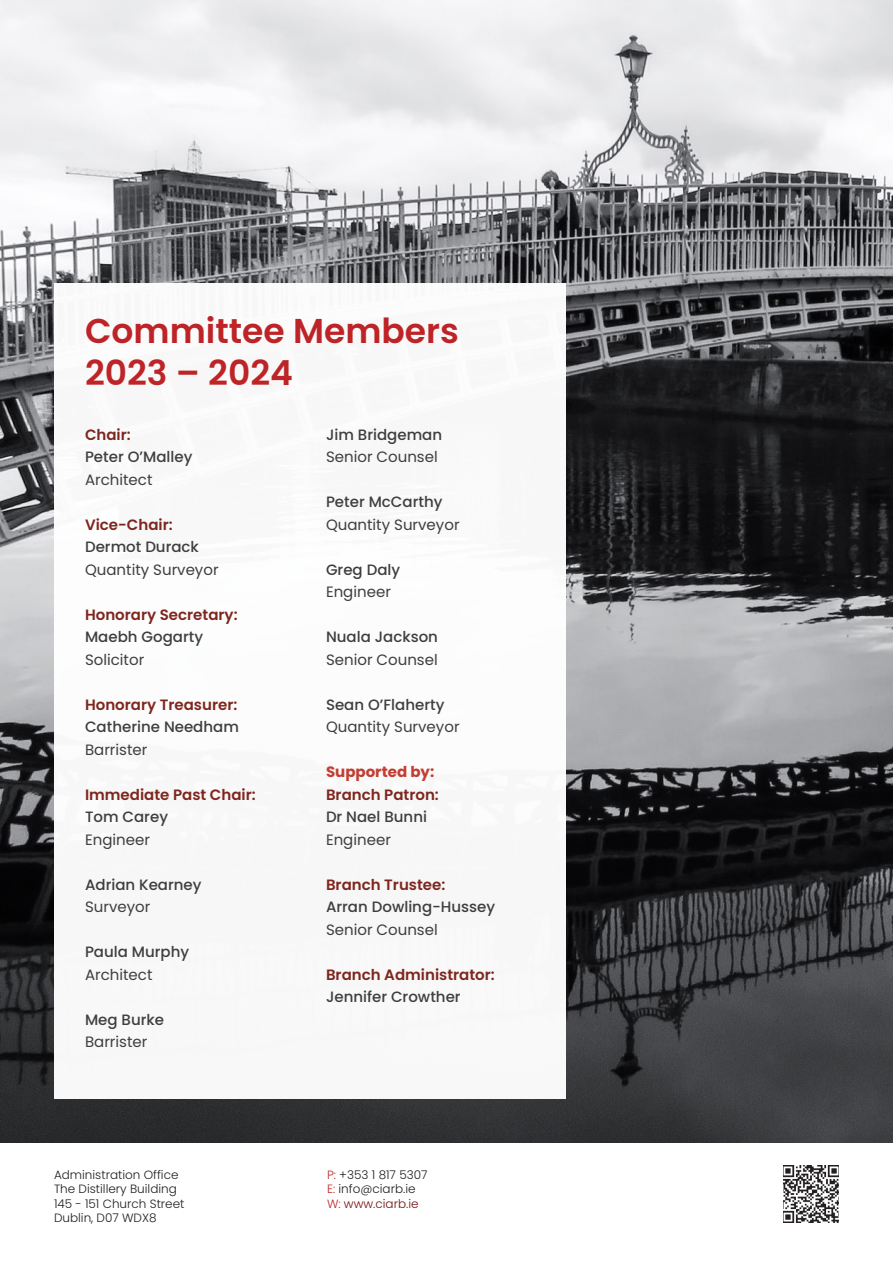
<style>
.page{position:relative;width:893px;height:1263px;background:#fff}
.page>*{position:absolute;margin:0;border:0;box-sizing:border-box;transform-origin:0 0}
.t1{font:600 34.5px "Poppins";color:#be2427}
.t2{font:500 15px "Poppins";color:#3e3e3f}
.t3{font:15px "Poppins";color:#3e3e3f}
.t4{font:600 15px "Poppins";color:#7e261e}
.t5{font:700 15px "Poppins";color:#c33e32}
.t6{font:300 12px "Poppins";color:#1d1f1f}
.t7{font:300 12px "Poppins";color:#730f11}
.s1{color:#be2427}
</style>
<div class="page">
<img style="left:0;top:0;width:893px;height:1142px">
<img style="left:783px;top:1165px;width:56px;height:57px">
<div style="left:54px;top:284px;width:512px;height:815px;background:#f8f8f8"></div>
<p class="t1" style="left:85px;top:311px;width:375px">Committee Members</p>
<p class="t1" style="left:85px;top:352px;width:209px">2023 – 2024</p>
<p class="t4" style="left:85px;top:426px;width:47px">Chair:</p>
<p class="t2" style="left:85px;top:448px;width:109px">Peter O’Malley</p>
<p class="t3" style="left:85px;top:471px;width:69px">Architect</p>
<p class="t4" style="left:85px;top:516px;width:89px">Vice-Chair:</p>
<p class="t2" style="left:85px;top:538px;width:115px">Dermot Durack</p>
<p class="t3" style="left:85px;top:561px;width:135px">Quantity Surveyor</p>
<p class="t4" style="left:85px;top:606px;width:154px">Honorary Secretary:</p>
<p class="t2" style="left:85px;top:628px;width:120px">Maebh Gogarty</p>
<p class="t3" style="left:85px;top:651px;width:61px">Solicitor</p>
<p class="t4" style="left:85px;top:696px;width:154px">Honorary Treasurer:</p>
<p class="t2" style="left:85px;top:718px;width:155px">Catherine Needham</p>
<p class="t3" style="left:85px;top:741px;width:64px">Barrister</p>
<p class="t4" style="left:85px;top:786px;width:172px">Immediate Past Chair:</p>
<p class="t2" style="left:85px;top:808px;width:85px">Tom Carey</p>
<p class="t3" style="left:85px;top:831px;width:66px">Engineer</p>
<p class="t2" style="left:85px;top:876px;width:118px">Adrian Kearney</p>
<p class="t3" style="left:85px;top:898px;width:67px">Surveyor</p>
<p class="t2" style="left:85px;top:943px;width:106px">Paula Murphy</p>
<p class="t3" style="left:85px;top:966px;width:69px">Architect</p>
<p class="t2" style="left:85px;top:1011px;width:81px">Meg Burke</p>
<p class="t3" style="left:85px;top:1033px;width:64px">Barrister</p>
<p class="t6" style="left:54px;top:1168px;width:126px">Administration Office</p>
<p class="t6" style="left:54px;top:1182px;width:124px">The Distillery Building</p>
<p class="t6" style="left:54px;top:1197px;width:132px">145 - 151 Church Street</p>
<p class="t6" style="left:54px;top:1211px;width:104px">Dublin, D07 WDX8</p>
<p class="t2" style="left:326px;top:426px;width:118px">Jim Bridgeman</p>
<p class="t3" style="left:326px;top:448px;width:113px">Senior Counsel</p>
<p class="t2" style="left:326px;top:493px;width:118px">Peter McCarthy</p>
<p class="t3" style="left:326px;top:516px;width:135px">Quantity Surveyor</p>
<p class="t2" style="left:326px;top:561px;width:76px">Greg Daly</p>
<p class="t3" style="left:326px;top:583px;width:66px">Engineer</p>
<p class="t2" style="left:326px;top:628px;width:114px">Nuala Jackson</p>
<p class="t3" style="left:326px;top:651px;width:113px">Senior Counsel</p>
<p class="t2" style="left:326px;top:696px;width:120px">Sean O’Flaherty</p>
<p class="t3" style="left:326px;top:718px;width:135px">Quantity Surveyor</p>
<p class="t5" style="left:326px;top:763px;width:110px">Supported by:</p>
<p class="t4" style="left:326px;top:786px;width:114px">Branch Patron:</p>
<p class="t2" style="left:326px;top:808px;width:103px">Dr Nael Bunni</p>
<p class="t3" style="left:326px;top:831px;width:66px">Engineer</p>
<p class="t4" style="left:326px;top:876px;width:121px">Branch Trustee:</p>
<p class="t2" style="left:326px;top:898px;width:171px">Arran Dowling-Hussey</p>
<p class="t3" style="left:326px;top:921px;width:113px">Senior Counsel</p>
<p class="t4" style="left:326px;top:966px;width:170px">Branch Administrator:</p>
<p class="t2" style="left:326px;top:988px;width:136px">Jennifer Crowther</p>
<p class="t6" style="left:327px;top:1168px;width:102px"><span class="s1">P:</span> +353 1 817 5307</p>
<p class="t6" style="left:327px;top:1182px;width:90px"><span class="s1">E:</span> info@ciarb.ie</p>
<p class="t7" style="left:327px;top:1197px;width:93px"><span class="s1">W:</span> www.ciarb.ie</p>
</div>
